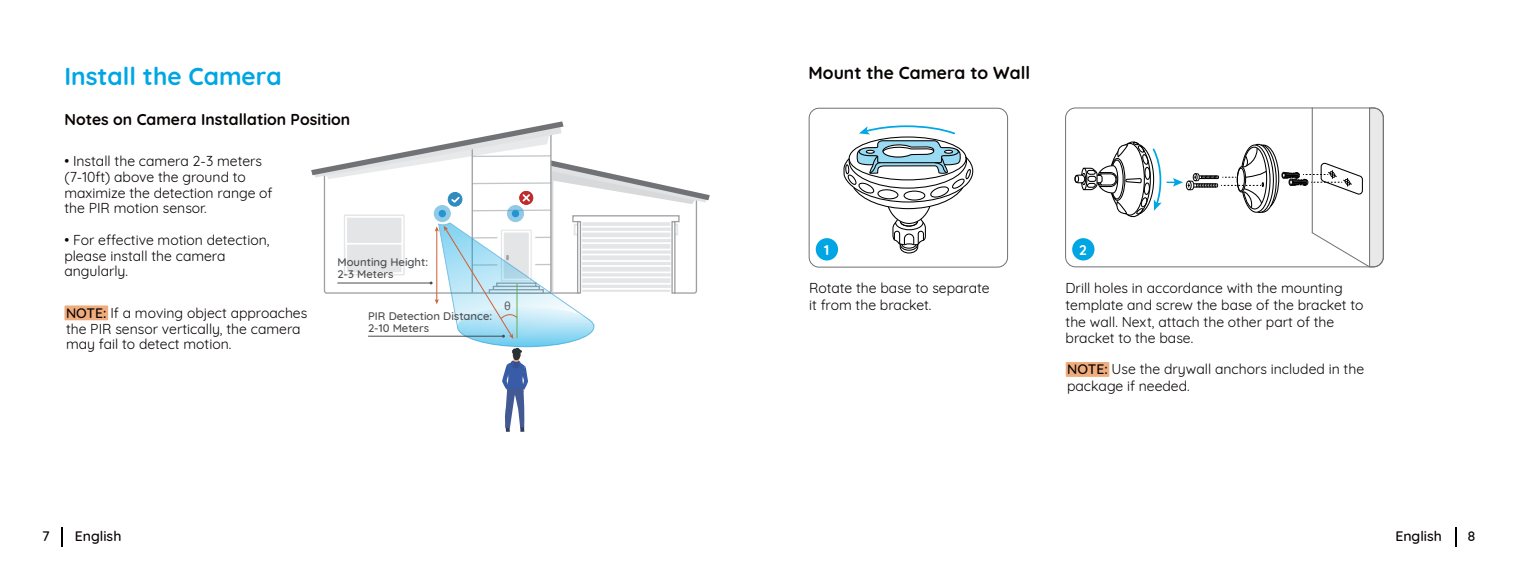
<style>
.page{position:relative;width:1518px;height:576px;background:#fff}
.page>*{position:absolute;margin:0;border:0;box-sizing:border-box;transform-origin:0 0}
.t1{font:700 24.5px "Quicksand";color:#00a6e4}
.t2{font:700 17.5px "Quicksand";color:#080302}
.t3{font:700 15.75px "Quicksand";color:#080302}
.t4{font:14px/15.8px "Quicksand";color:#080302}
.t5{font:500 14px "Quicksand";color:#080302}
.t6{font:700 14px "Quicksand";color:#fff}
.t7{font:12.08px "Roboto";color:#636366}
.t8{font:500 11.2px/12.2px "Quicksand";color:#4e4f51}
.s1{font-weight:500}
</style>
<div class="page">
<div style="left:1066px;top:362px;width:43px;height:15px;background:#efac7c"></div>
<div style="left:64px;top:305px;width:44px;height:15px;background:#efac7c"></div>
<hr style="left:1455px;top:526px;width:2px;height:20px;background:#000">
<hr style="left:61px;top:526px;width:2px;height:20px;background:#000">
<div style="left:809px;top:108px;width:199px;height:159px;border:1px solid #717175;border-radius:10px"></div>
<div style="left:816px;top:238px;width:22px;height:22px;background:#00a6e4;border-radius:50%"></div>
<div style="left:1072px;top:238px;width:22px;height:22px;background:#00a6e4;border-radius:50%"></div>
<svg style="left:843px;top:125px;width:131px;height:129px"></svg>
<div style="left:1075px;top:174px;width:10px;height:9px;border:1px solid #000;border-radius:3px"></div>
<div style="left:1074px;top:175px;width:5px;height:8px;border:1px solid #000;border-radius:50%"></div>
<svg style="left:1080px;top:109px;width:304px;height:159px"></svg>
<div style="left:1065px;top:107px;width:319px;height:160px;border:1px solid #717175;border-radius:10px"></div>
<svg style="left:311px;top:121px;width:399px;height:311px"></svg>
<h1 class="t1" style="left:64px;top:56px;width:219px">Install the Camera</h1>
<p class="t3" style="left:64px;top:106px;width:287px">Notes on Camera Installation Position</p>
<p class="t4" style="left:64px;top:152px;width:210px">• Install the camera 2-3 meters (7-10ft) above the ground to maximize the detection range of the PIR motion sensor.</p>
<p class="t4" style="left:64px;top:230px;width:207px">• For effective motion detection, please install the camera angularly.</p>
<p class="t4" style="left:66px;top:303px;width:243px"><span class="s1">NOTE:</span> If a moving object approaches the PIR sensor vertically, the camera may fail to detect motion.</p>
<p class="t8" style="left:337px;top:255px;width:92px">Mounting Height:<br>2-3 Meters</p>
<p class="t8" style="left:368px;top:308px;width:126px">PIR Detection Distance:<br>2-10 Meters</p>
<p class="t7" style="left:504px;top:297px;width:8px">θ</p>
<p class="t2" style="left:809px;top:58px;width:223px">Mount the Camera to Wall</p>
<p class="t6" style="left:824px;top:238px;width:7px">1</p>
<p class="t6" style="left:1079px;top:238px;width:9px">2</p>
<p class="t4" style="left:809px;top:278px;width:182px;line-height:16.8px">Rotate the base to separate it from the bracket.</p>
<p class="t4" style="left:1066px;top:278px;width:299px;line-height:16.8px">Drill holes in accordance with the mounting template and screw the base of the bracket to the wall. Next, attach the other part of the bracket to the base.</p>
<p class="t4" style="left:1067px;top:359px;width:298px;line-height:16.8px"><span class="s1">NOTE:</span> Use the drywall anchors included in the package if needed.</p>
<p class="t5" style="left:75px;top:524px;width:48px">English</p>
<p class="t5" style="left:1395px;top:524px;width:48px">English</p>
<p class="t5" style="left:42px;top:524px;width:9px">7</p>
<p class="t5" style="left:1467px;top:524px;width:10px">8</p>
</div>
